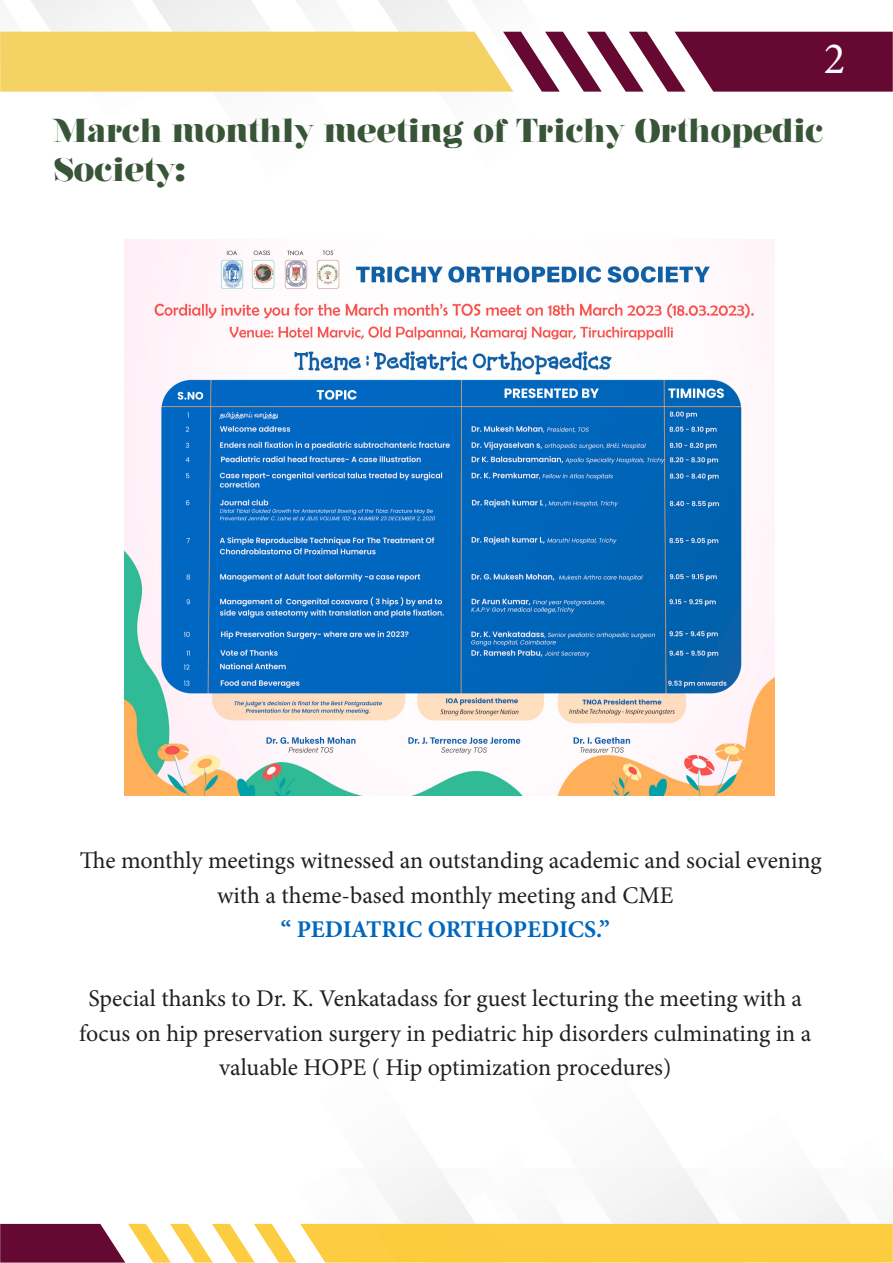
<style>
.page{position:relative;width:893px;height:1263px;background:#fff}
.page>*{position:absolute;margin:0;border:0;box-sizing:border-box;transform-origin:0 0}
.t1{font:45px "Minion Pro";color:#fff}
.t2{font:900 33px/39.6px "Nouvelle Vague";color:#385537}
.t3{font:24px/34.5px "Minion Pro";color:#231f20;text-align:center}
.t4{font:700 24px "Minion Pro";letter-spacing:-.01em;color:#0067be}
</style>
<div class="page">
<svg style="left:0;top:0;width:893px;height:92px"></svg>
<svg style="left:0;top:1163px;width:893px;height:99px"></svg>
<img style="left:125px;top:240px;width:650px;height:555px">
<h1 class="t1" style="left:824px;top:29px;width:23px">2</h1>
<p class="t2" style="left:54px;top:111px;width:771px">March monthly meeting of Trichy Orthopedic<br>Society:</p>
<p class="t3" style="left:80px;top:843px;width:743px">The monthly meetings witnessed an outstanding academic and social evening with a theme-based monthly meeting and CME</p>
<p class="t4" style="left:281px;top:912px;width:330px">“ PEDIATRIC ORTHOPEDICS.”</p>
<p class="t3" style="left:79px;top:981px;width:733px">Special thanks to Dr. K. Venkatadass for guest lecturing the meeting with a focus on hip preservation surgery in pediatric hip disorders culminating in a valuable HOPE ( Hip optimization procedures)</p>
</div>
